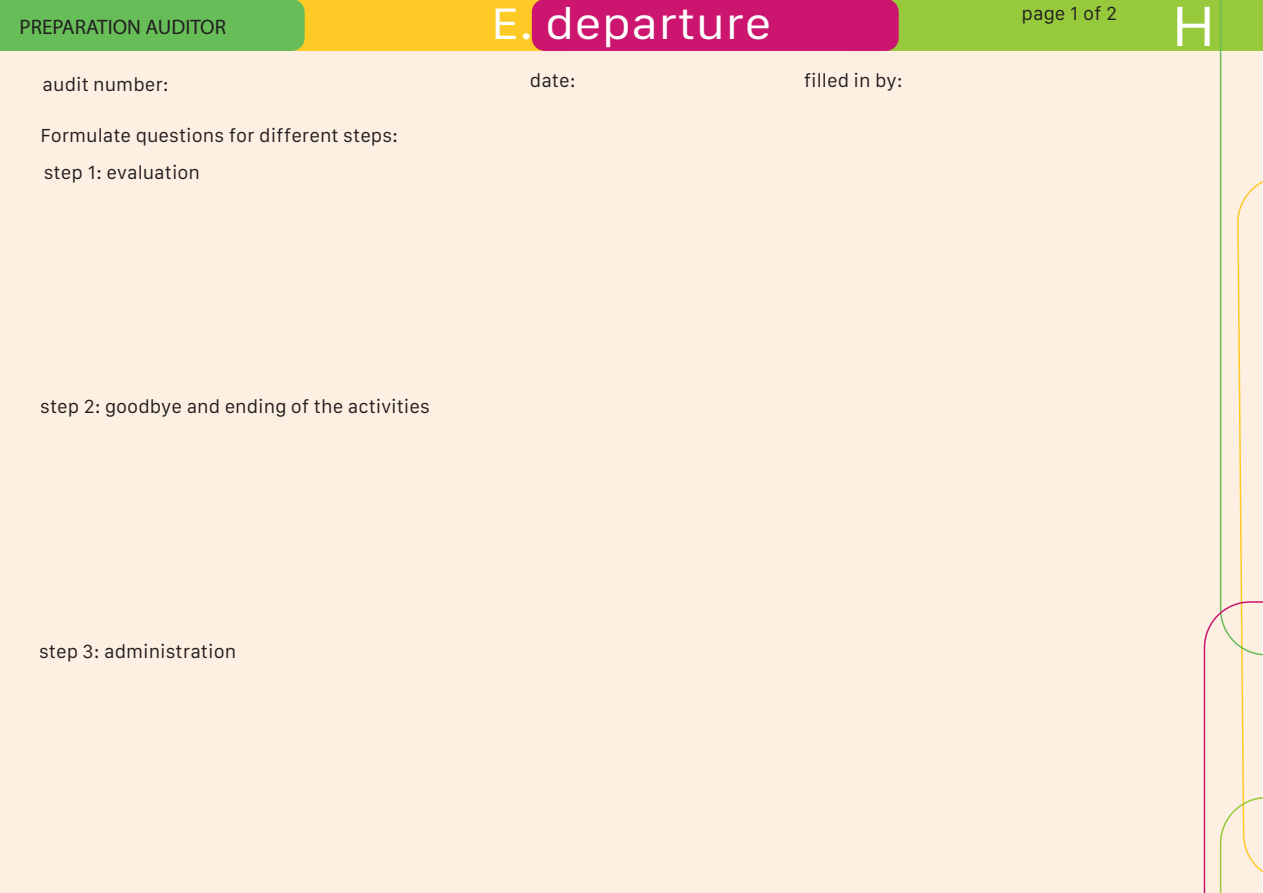
<style>
.page{position:relative;width:1263px;height:893px;background:#fdefe2}
.page>*{position:absolute;margin:0;border:0;box-sizing:border-box;transform-origin:0 0}
.t1{font:54px "Galvji";color:#fff;scale:1.1 1}
.t2{font:42px "Galvji";color:#fff;scale:1.1 1}
.t3{font:21px "Myriad Pro";color:#231f20}
.t4{font:18px/37px "Galvji";color:#231f20}
</style>
<div class="page">
<p class="t3" style="left:20px;top:14px;width:208px">PREPARATION AUDITOR</p>
<p class="t4" style="left:43px;top:66px;width:128px">audit number:</p>
<p class="t4" style="left:40px;top:118px;width:359px">Formulate questions for different steps: step 1: evaluation</p>
<p class="t4" style="left:1022px;top:-5px;width:97px">page 1 of 2</p>
<h2 class="t2" style="left:491px;top:0;width:256px">E. departure</h2>
<h1 class="t1" style="left:1171px;top:-4px;width:42px">H</h1>
<p class="t4" style="left:530px;top:63px;width:47px">date:</p>
<p class="t4" style="left:804px;top:63px;width:101px">filled in by:</p>
<p class="t4" style="left:40px;top:389px;width:391px">step 2: goodbye and ending of the activities</p>
<p class="t4" style="left:39px;top:633px;width:199px">step 3: administration</p>
</div>
